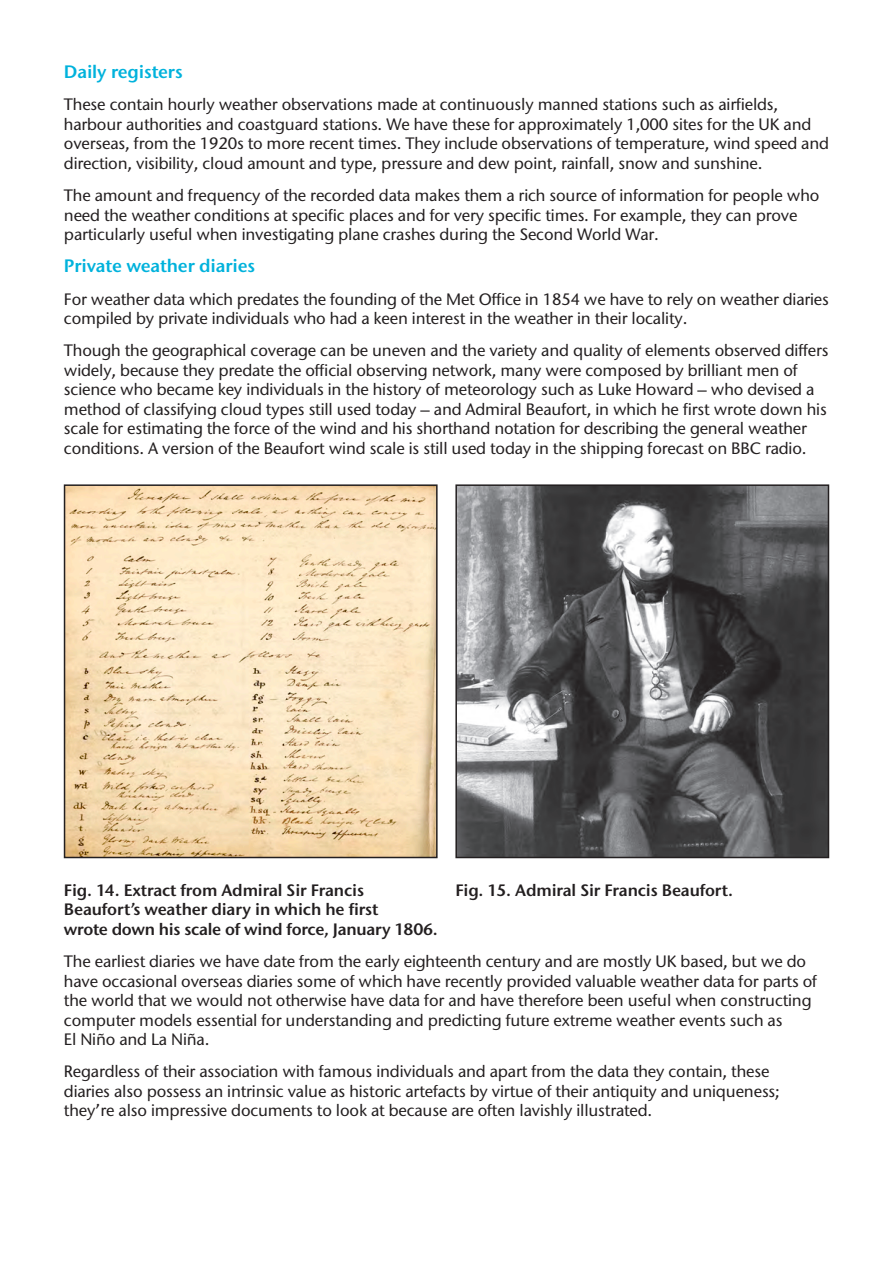
<style>
.page{position:relative;width:893px;height:1263px;background:#fff}
.page>*{position:absolute;margin:0;border:0;box-sizing:border-box;transform-origin:0 0}
.t1{font:18px "Stone Sans ITC Semi";letter-spacing:-.01em;color:#00b2dc}
.t2{font:500 16.5px/19.5px "Stone Sans ITC";letter-spacing:-.01em;color:#231f20}
.t3{font:16.5px/19.5px "Stone Sans ITC Semi";letter-spacing:-.01em;color:#231f20}
</style>
<div class="page">
<img style="left:67px;top:487px;width:368px;height:368px">
<div style="left:64px;top:484px;width:374px;height:374px;border:2px solid #231f20"></div>
<img style="left:458px;top:487px;width:368px;height:368px">
<div style="left:455px;top:484px;width:374px;height:374px;border:2px solid #231f20"></div>
<p class="t1" style="left:64px;top:61px;width:120px">Daily registers</p>
<p class="t2" style="left:64px;top:95px;width:767px">These contain hourly weather observations made at continuously manned stations such as airfields, harbour authorities and coastguard stations. We have these for approximately 1,000 sites for the UK and overseas, from the 1920s to more recent times. They include observations of temperature, wind speed and direction, visibility, cloud amount and type, pressure and dew point, rainfall, snow and sunshine.</p>
<p class="t2" style="left:64px;top:186px;width:757px">The amount and frequency of the recorded data makes them a rich source of information for people who need the weather conditions at specific places and for very specific times. For example, they can prove particularly useful when investigating plane crashes during the Second World War.</p>
<p class="t1" style="left:64px;top:255px;width:193px">Private weather diaries</p>
<p class="t2" style="left:64px;top:289px;width:767px">For weather data which predates the founding of the Met Office in 1854 we have to rely on weather diaries compiled by private individuals who had a keen interest in the weather in their locality.</p>
<p class="t2" style="left:64px;top:341px;width:766px">Though the geographical coverage can be uneven and the variety and quality of elements observed differs widely, because they predate the official observing network, many were composed by brilliant men of science who became key individuals in the history of meteorology such as Luke Howard – who devised a method of classifying cloud types still used today – and Admiral Beaufort, in which he first wrote down his scale for estimating the force of the wind and his shorthand notation for describing the general weather conditions. A version of the Beaufort wind scale is still used today in the shipping forecast on BBC radio.</p>
<p class="t3" style="left:64px;top:880px;width:302px">Fig. 14. Extract from Admiral Sir Francis</p>
<p class="t3" style="left:455px;top:880px;width:279px">Fig. 15. Admiral Sir Francis Beaufort.</p>
<p class="t3" style="left:64px;top:899px;width:375px">Beaufort’s weather diary in which he first<br>wrote down his scale of wind force, January 1806.</p>
<p class="t2" style="left:64px;top:951px;width:755px">The earliest diaries we have date from the early eighteenth century and are mostly UK based, but we do have occasional overseas diaries some of which have recently provided valuable weather data for parts of the world that we would not otherwise have data for and have therefore been useful when constructing computer models essential for understanding and predicting future extreme weather events such as<br>El Niño and La Niña.</p>
<p class="t2" style="left:64px;top:1062px;width:718px">Regardless of their association with famous individuals and apart from the data they contain, these diaries also possess an intrinsic value as historic artefacts by virtue of their antiquity and uniqueness; they’re also impressive documents to look at because are often lavishly illustrated.</p>
</div>
